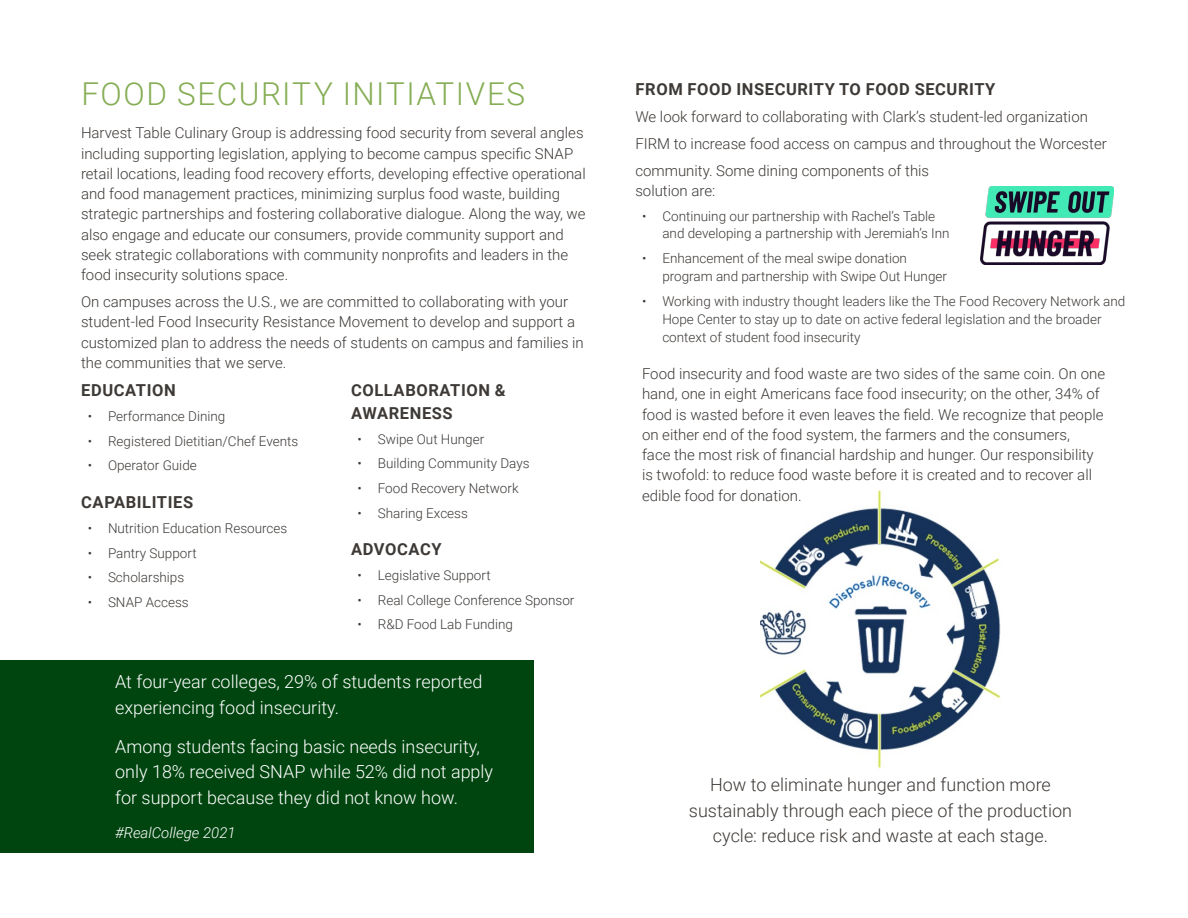
<style>
.page{position:relative;width:1188px;height:918px;background:#fff}
.page>*{position:absolute;margin:0;border:0;box-sizing:border-box;transform-origin:0 0}
.t1{font:300 31.5px "Roboto";letter-spacing:.05em;color:#85ad54}
.t2{font:300 18px/25.5px "Roboto";color:#fff}
.t3{font:300 18px/25.5px "Roboto";color:#3d3936;text-align:center}
.t4{font:700 16.5px/22.5px "Roboto";letter-spacing:.035em;color:#3d3936}
.t5{font:300 15px/20.2px "Roboto";color:#3d3936}
.t6{font:italic 300 15px "Roboto";color:#fff}
.t7{font:300 13.5px/18px "Roboto";color:#3d3936}
</style>
<div class="page">
<div style="left:0;top:660px;width:534px;height:193px;background:#00450f"></div>
<img style="left:981px;top:187px;width:132px;height:77px">
<img style="left:761px;top:491px;width:239px;height:278px">
<h1 class="t1" style="left:82px;top:71px;width:445px">FOOD SECURITY INITIATIVES</h1>
<p class="t5" style="left:81px;top:122px;width:506px">Harvest Table Culinary Group is addressing food security from several angles including supporting legislation, applying to become campus specific SNAP retail locations, leading food recovery efforts, developing effective operational and food management practices, minimizing surplus food waste, building strategic partnerships and fostering collaborative dialogue. Along the way, we also engage and educate our consumers, provide community support and seek strategic collaborations with community nonprofits and leaders in the food insecurity solutions space.</p>
<p class="t5" style="left:81px;top:291px;width:504px">On campuses across the U.S., we are committed to collaborating with your student-led Food Insecurity Resistance Movement to develop and support a customized plan to address the needs of students on campus and families in the communities that we serve.</p>
<p class="t4" style="left:351px;top:379px;width:156px">COLLABORATION &amp;<br>AWARENESS</p>
<p class="t7" style="left:358px;top:429px;width:128px">• Swipe Out Hunger</p>
<p class="t7" style="left:358px;top:454px;width:174px">• Building Community Days</p>
<p class="t7" style="left:358px;top:479px;width:163px">• Food Recovery Network</p>
<p class="t7" style="left:358px;top:503px;width:112px">• Sharing Excess</p>
<p class="t4" style="left:351px;top:538px;width:92px">ADVOCACY</p>
<p class="t7" style="left:358px;top:566px;width:135px">• Legislative Support</p>
<p class="t7" style="left:358px;top:590px;width:218px">• Real College Conference Sponsor</p>
<p class="t7" style="left:358px;top:615px;width:157px">• R&amp;D Food Lab Funding</p>
<p class="t4" style="left:81px;top:379px;width:96px">EDUCATION</p>
<p class="t7" style="left:88px;top:407px;width:139px">• Performance Dining</p>
<p class="t7" style="left:88px;top:431px;width:212px">• Registered Dietitian/Chef Events</p>
<p class="t7" style="left:88px;top:456px;width:111px">• Operator Guide</p>
<p class="t4" style="left:81px;top:490px;width:113px">CAPABILITIES</p>
<p class="t7" style="left:88px;top:518px;width:201px">• Nutrition Education Resources</p>
<p class="t7" style="left:88px;top:543px;width:110px">• Pantry Support</p>
<p class="t7" style="left:88px;top:568px;width:98px">• Scholarships</p>
<p class="t7" style="left:88px;top:593px;width:102px">• SNAP Access</p>
<p class="t2" style="left:115px;top:669px;width:369px">At four-year colleges, 29% of students reported experiencing food insecurity.</p>
<p class="t2" style="left:115px;top:733px;width:380px">Among students facing basic needs insecurity, only 18% received SNAP while 52% did not apply for support because they did not know how.</p>
<p class="t6" style="left:115px;top:822px;width:122px">#RealCollege 2021</p>
<p class="t4" style="left:636px;top:77px;width:361px">FROM FOOD INSECURITY TO FOOD SECURITY</p>
<p class="t5" style="left:635px;top:102px;width:473px;line-height:27px">We look forward to collaborating with Clark’s student-led organization<br>FIRM to increase food access on campus and throughout the Worcester community. Some dining components of this</p>
<p class="t5" style="left:635px;top:180px;width:81px">solution are:</p>
<p class="t7" style="left:662px;top:206px;width:289px;text-indent:-20px">• Continuing our partnership with Rachel’s Table and developing a partnership with Jeremiah’s Inn</p>
<p class="t7" style="left:662px;top:249px;width:286px;text-indent:-20px">• Enhancement of the meal swipe donation program and partnership with Swipe Out Hunger</p>
<p class="t7" style="left:662px;top:292px;width:465px;text-indent:-20px">• Working with industry thought leaders like the The Food Recovery Network and<br>Hope Center to stay up to date on active federal legislation and the broader context of student food insecurity</p>
<p class="t5" style="left:642px;top:363px;width:465px">Food insecurity and food waste are two sides of the same coin. On one hand, one in eight Americans face food insecurity; on the other, 34% of food is wasted before it even leaves the field. We recognize that people on either end of the food system, the farmers and the consumers,<br>face the most risk of financial hardship and hunger. Our responsibility is twofold: to reduce food waste before it is created and to recover all edible food for donation.</p>
<p class="t3" style="left:689px;top:771px;width:385px">How to eliminate hunger and function more sustainably through each piece of the production cycle: reduce risk and waste at each stage.</p>
</div>
